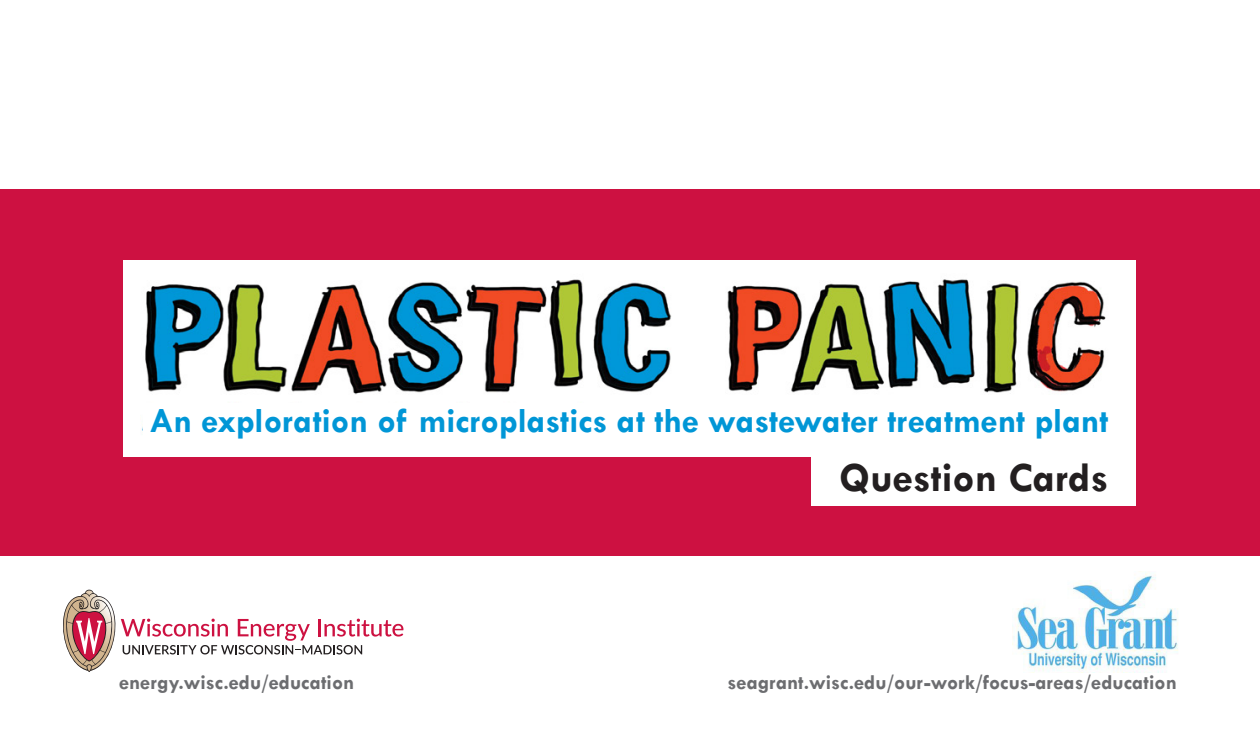
<style>
.page{position:relative;width:1260px;height:756px;background:#fff}
.page>*{position:absolute;margin:0;border:0;box-sizing:border-box;transform-origin:0 0}
.Text_in_Box{font:700 42px "Tw Cen";color:#231f20}
.Main_Copy{font:700 35px "Tw Cen";color:#0096d6}
.glbrc_website{font:700 21px "Tw Cen";color:#6c6d70}
.wei_website{font:700 21px "Tw Cen";color:#6c6d70}
</style>
<div class="page">
<div style="left:0;top:189px;width:1260px;height:366px;background:#cd1141"></div>
<div style="left:811px;top:454px;width:325px;height:52px;background:#fff"></div>
<img style="left:124px;top:260px;width:1012px;height:196px">
<svg style="left:63px;top:590px;width:340px;height:82px"></svg>
<img style="left:1012px;top:571px;width:166px;height:101px">
<div style="left:144px;top:403px;width:970px;height:43px;background:#fff"></div>
<p class="Main_Copy" style="left:149px;top:400px;width:961px">An exploration of microplastics at the wastewater treatment plant</p>
<p class="Text_in_Box" style="left:839px;top:453px;width:271px">Question Cards</p>
<p class="wei_website" style="left:119px;top:670px;width:237px">energy.wisc.edu/education</p>
<p class="glbrc_website" style="left:728px;top:670px;width:451px">seagrant.wisc.edu/our-work/focus-areas/education</p>
</div>
